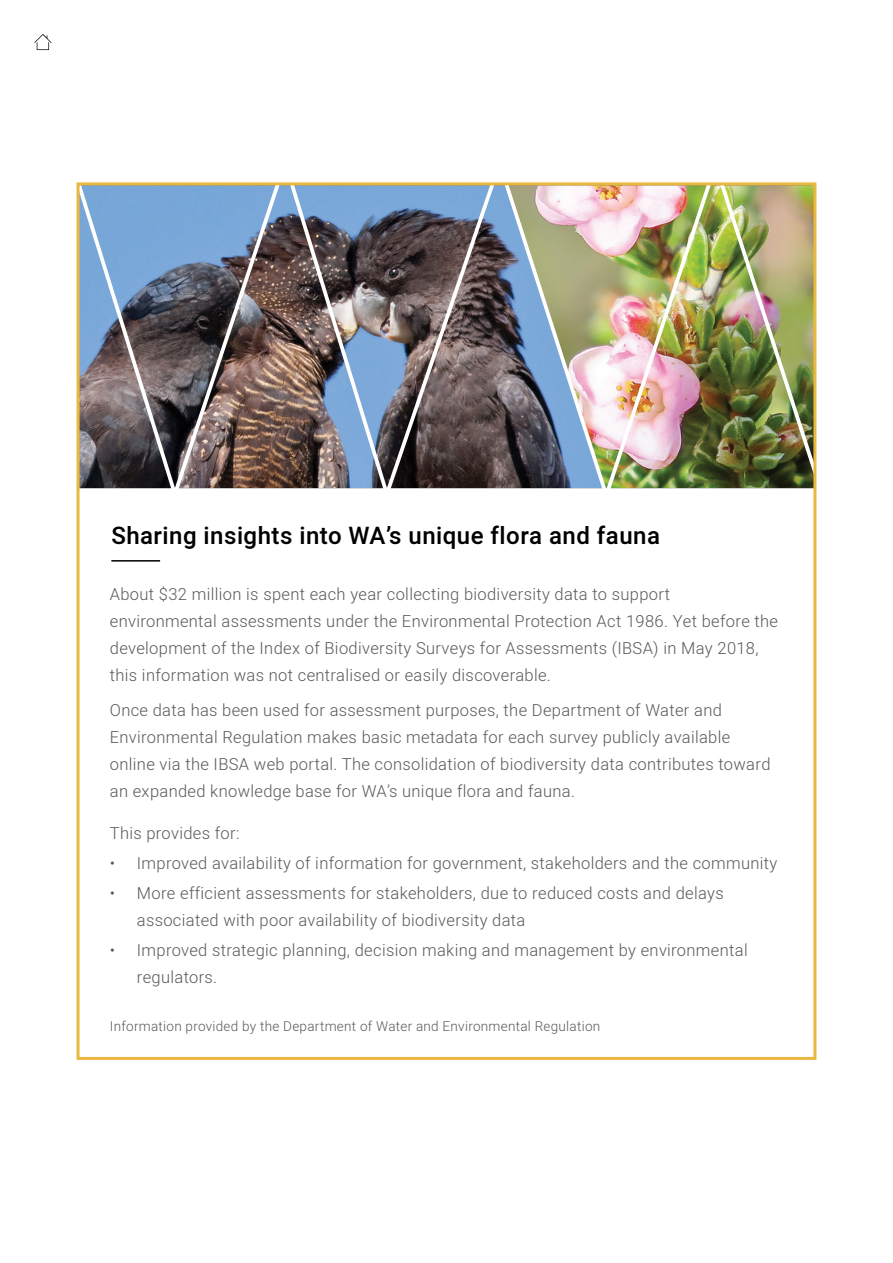
<style>
.page{position:relative;width:893px;height:1263px;background:#fff}
.page>*{position:absolute;margin:0;border:0;box-sizing:border-box;transform-origin:0 0}
.t1{font:500 24px "Heebo";letter-spacing:.02em;color:#000}
.t2{font:300 16.5px/27px "Heebo";letter-spacing:.02em;color:#58595b}
.t3{font:300 13.5px "Heebo";letter-spacing:.02em;color:#58595b}
</style>
<div class="page">
<svg style="left:34px;top:34px;width:17px;height:16px"></svg>
<img style="left:76px;top:182px;width:741px;height:317px">
<hr style="left:111px;top:560px;width:49px;height:2px;background:#000">
<h1 class="t1" style="left:111px;top:519px;width:550px">Sharing insights into WA’s unique flora and fauna</h1>
<p class="t2" style="left:110px;top:581px;width:670px">About $32 million is spent each year collecting biodiversity data to support environmental assessments under the Environmental Protection Act 1986. Yet before the development of the Index of Biodiversity Surveys for Assessments (IBSA) in May 2018, this information was not centralised or easily discoverable.</p>
<p class="t2" style="left:110px;top:696px;width:662px">Once data has been used for assessment purposes, the Department of Water and Environmental Regulation makes basic metadata for each survey publicly available online via the IBSA web portal. The consolidation of biodiversity data contributes toward an expanded knowledge base for WA’s unique flora and fauna.</p>
<p class="t2" style="left:110px;top:820px;width:131px">This provides for:</p>
<p class="t2" style="left:110px;top:850px;width:669px">• Improved availability of information for government, stakeholders and the community</p>
<p class="t2" style="left:137px;top:880px;width:588px;text-indent:-27px">• More efficient assessments for stakeholders, due to reduced costs and delays associated with poor availability of biodiversity data</p>
<p class="t2" style="left:137px;top:937px;width:612px;text-indent:-27px">• Improved strategic planning, decision making and management by environmental regulators.</p>
<p class="t3" style="left:110px;top:1016px;width:492px">Information provided by the Department of Water and Environmental Regulation</p>
</div>
